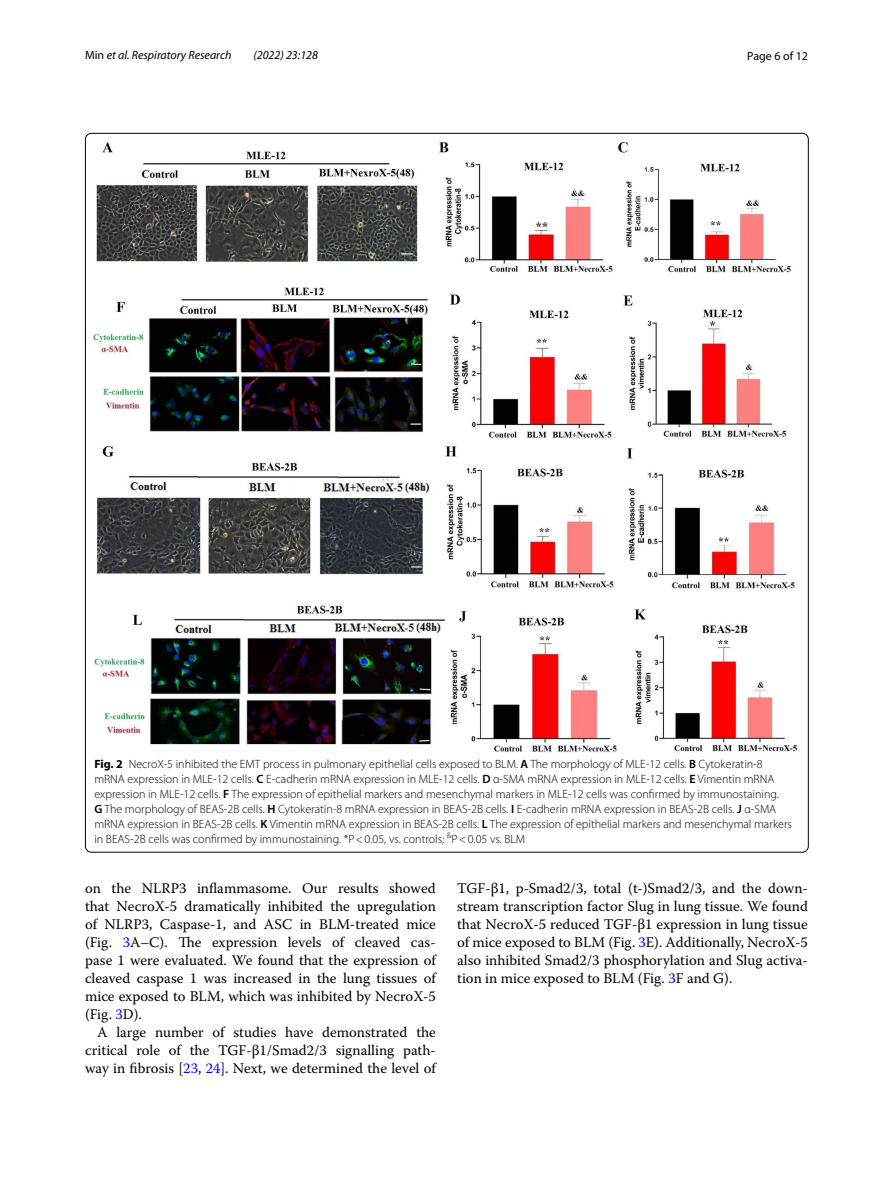
<style>
.page{position:relative;width:893px;height:1187px;background:#fff}
.page>*{position:absolute;margin:0;border:0;box-sizing:border-box;transform-origin:0 0}
.t1{font:14.7px/18px "Warnock Pro";color:#000;text-align:justify}
.t2{font:300 12px/15px "Myriad Pro";color:#000}
.t3{font:italic 12px "Myriad Pro";color:#000}
.t4{font:12px "Myriad Pro";color:#000}
.s1{font-style:normal}
.s2{font-weight:700}
.s3{font-weight:600}
.s4{color:#00f}
</style>
<div class="page">
<img style="left:94px;top:142px;width:703px;height:610px">
<p class="t3" style="left:85px;top:48px;width:148px"><span class="s1">Min</span> et al. Respiratory Research</p>
<p class="t3" style="left:253px;top:48px;width:66px">(2022) 23:128</p>
<p class="t4" style="left:747px;top:48px;width:62px">Page 6 of 12</p>
<p class="t2" style="left:94px;top:756px;width:699px"><span class="s2">Fig. 2</span> NecroX-5 inhibited the EMT process in pulmonary epithelial cells exposed to BLM. <span class="s3">A</span> The morphology of MLE-12 cells. <span class="s3">B</span> Cytokeratin-8 mRNA expression in MLE-12 cells. <span class="s3">C</span> E-cadherin mRNA expression in MLE-12 cells. <span class="s3">D</span> α-SMA mRNA expression in MLE-12 cells. <span class="s3">E</span> Vimentin mRNA expression in MLE-12 cells. <span class="s3">F</span> The expression of epithelial markers and mesenchymal markers in MLE-12 cells was confirmed by immunostaining.<br><span class="s3">G</span> The morphology of BEAS-2B cells. <span class="s3">H</span> Cytokeratin-8 mRNA expression in BEAS-2B cells. <span class="s3">I</span> E-cadherin mRNA expression in BEAS-2B cells. <span class="s3">J</span> α-SMA mRNA expression in BEAS-2B cells. <span class="s3">K</span> Vimentin mRNA expression in BEAS-2B cells. <span class="s3">L</span> The expression of epithelial markers and mesenchymal markers in BEAS-2B cells was confirmed by immunostaining. *P&lt;0.05, vs. controls; <sup>&amp;</sup>P&lt;0.05 vs. BLM</p>
<p class="t1" style="left:85px;top:879px;width:352px">on the NLRP3 inflammasome. Our results showed that NecroX-5 dramatically inhibited the upregulation of NLRP3, Caspase-1, and ASC in BLM-treated mice (Fig. <span class="s4">3</span>A–C). The expression levels of cleaved cas&shy;pase 1 were evaluated. We found that the expression of cleaved caspase 1 was increased in the lung tissues of mice exposed to BLM, which was inhibited by NecroX-5 (Fig. <span class="s4">3</span>D).</p>
<p class="t1" style="left:85px;top:1023px;width:352px;text-indent:12px">A large number of studies have demonstrated the critical role of the TGF-β1/Smad2/3 signalling path&shy;way in fibrosis [<span class="s4">23</span>, <span class="s4">24</span>]. Next, we determined the level of</p>
<p class="t1" style="left:457px;top:879px;width:352px">TGF-β1, p-Smad2/3, total (t-)Smad2/3, and the down&shy;stream transcription factor Slug in lung tissue. We found that NecroX-5 reduced TGF-β1 expression in lung tissue of mice exposed to BLM (Fig. <span class="s4">3</span>E). Additionally, NecroX-5 also inhibited Smad2/3 phosphorylation and Slug activa&shy;tion in mice exposed to BLM (Fig. <span class="s4">3</span>F and G).</p>
</div>
